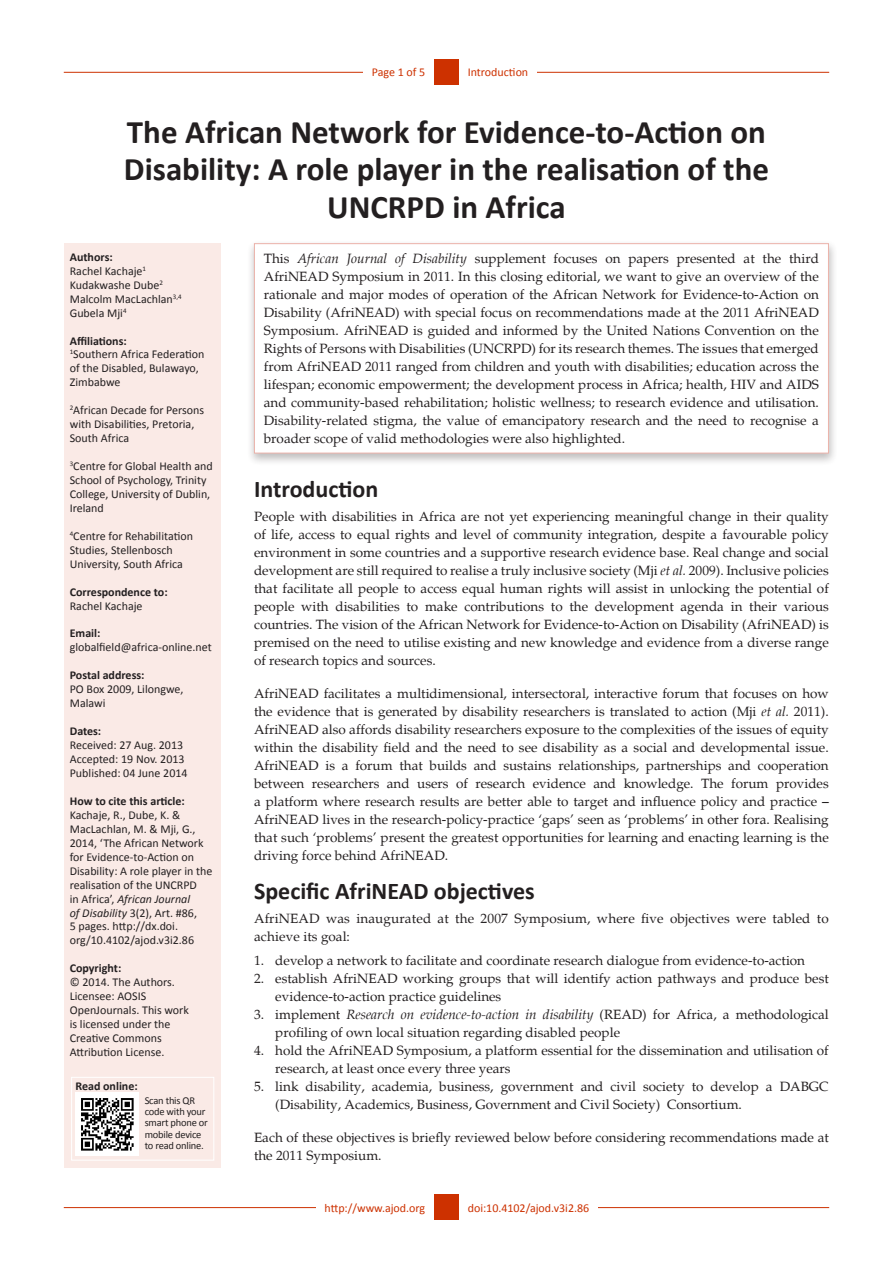
<style>
.page{position:relative;width:893px;height:1263px;background:#fff}
.page>*{position:absolute;margin:0;border:0;box-sizing:border-box;transform-origin:0 0}
.t1{font:700 33px/37.5px "Calibri";color:#231f20;text-align:center}
.Normal__Web{font:700 24px "Calibri";color:#231f20}
.Default{font:13.5px/18px "Palatino";color:#231f20}
.Normal__Web-2{font:13.5px/18px "Palatino";color:#231f20}
.Side_bar{font:12px/14px "Calibri";color:#231f20}
.Side_bar-2{font:700 12px "Calibri";color:#231f20}
.t2{font:12px "Calibri";color:#cd3100}
.t3{font:10.5px/11.2px "Calibri";letter-spacing:-.02em;color:#231f20}
.s1{font-style:italic}
</style>
<div class="page">
<hr style="left:64px;top:72px;width:765px;height:1px;background:#cd3100">
<hr style="left:64px;top:1207px;width:765px;height:1px;background:#cd3100">
<div style="left:434px;top:1194px;width:25px;height:26px;background:#cd3100"></div>
<div style="left:434px;top:59px;width:25px;height:26px;background:#cd3100"></div>
<div style="left:459px;top:59px;width:78px;height:26px;background:#fff"></div>
<div style="left:459px;top:1194px;width:139px;height:26px;background:#fff"></div>
<div style="left:316px;top:1194px;width:118px;height:26px;background:#fff"></div>
<div style="left:64px;top:243px;width:156px;height:924px;background:#faeae6"></div>
<div style="left:246px;top:239px;width:592px;height:226px;background:#231f20;opacity:.75"></div>
<div style="left:254px;top:243px;width:575px;height:210px;background:#fff"></div>
<div style="left:363px;top:59px;width:71px;height:26px;background:#fff"></div>
<div style="left:71px;top:1077px;width:143px;height:83px;border:1px solid #fff"></div>
<img style="left:75px;top:1092px;width:64px;height:64px">
<p class="t2" style="left:372px;top:65px;width:55px">Page 1 of 5</p>
<p class="t2" style="left:468px;top:65px;width:62px">Introduction</p>
<p class="t1" style="left:124px;top:113px;width:647px">The African Network for Evidence-to-Action on<br>Disability: A role player in the realisation of the<br>UNCRPD in Africa</p>
<p class="Side_bar-2" style="left:70px;top:249px;width:44px">Authors:</p>
<p class="Side_bar" style="left:70px;top:264px;width:78px">Rachel Kachaje<sup>1</sup></p>
<p class="Side_bar" style="left:70px;top:278px;width:95px">Kudakwashe Dube<sup>2</sup></p>
<p class="Side_bar" style="left:70px;top:292px;width:114px">Malcolm MacLachlan<sup>3,4</sup></p>
<p class="Side_bar" style="left:70px;top:306px;width:58px">Gubela Mji<sup>4</sup></p>
<p class="Side_bar-2" style="left:70px;top:333px;width:59px">Affiliations:</p>
<p class="Side_bar" style="left:70px;top:347px;width:136px"><sup>1</sup>Southern Africa Federation of the Disabled, Bulawayo,<br>Zimbabwe</p>
<p class="Side_bar" style="left:70px;top:403px;width:136px"><sup>2</sup>African Decade for Persons with Disabilities, Pretoria,<br>South Africa</p>
<p class="Side_bar" style="left:70px;top:459px;width:144px"><sup>3</sup>Centre for Global Health and<br>School of Psychology, Trinity<br>College, University of Dublin,<br>Ireland</p>
<p class="Side_bar" style="left:70px;top:529px;width:125px"><sup>4</sup>Centre for Rehabilitation<br>Studies, Stellenbosch<br>University, South Africa</p>
<p class="Side_bar-2" style="left:70px;top:584px;width:99px">Correspondence to:</p>
<p class="Side_bar" style="left:70px;top:599px;width:74px">Rachel Kachaje</p>
<p class="Side_bar-2" style="left:70px;top:626px;width:32px">Email:</p>
<p class="Side_bar" style="left:70px;top:640px;width:143px">globalfield@africa-online.net</p>
<p class="Side_bar-2" style="left:70px;top:668px;width:76px">Postal address:</p>
<p class="Side_bar" style="left:70px;top:682px;width:115px">PO Box 2009, Lilongwe,<br>Malawi</p>
<p class="Side_bar-2" style="left:70px;top:723px;width:33px">Dates:</p>
<p class="Side_bar" style="left:70px;top:738px;width:115px">Received: 27 Aug. 2013</p>
<p class="Side_bar" style="left:70px;top:752px;width:116px">Accepted: 19 Nov. 2013</p>
<p class="Side_bar" style="left:70px;top:766px;width:119px">Published: 04 June 2014</p>
<p class="Side_bar-2" style="left:70px;top:793px;width:117px">How to cite this article:</p>
<p class="Side_bar" style="left:70px;top:808px;width:144px">Kachaje, R., Dube, K. &amp;<br>MacLachlan, M. &amp; Mji, G.,<br>2014, ‘The African Network for Evidence-to-Action on<br>Disability: A role player in the realisation of the UNCRPD<br>in Africa’, <span class="s1">African Journal<br>of Disability</span> 3(2), Art. #86,<br>5 pages. http://dx.doi. org/10.4102/ajod.v3i2.86</p>
<p class="Side_bar-2" style="left:70px;top:961px;width:53px">Copyright:</p>
<p class="Side_bar" style="left:70px;top:975px;width:107px">© 2014. The Authors.</p>
<p class="Side_bar" style="left:70px;top:989px;width:121px">Licensee: AOSIS<br>OpenJournals. This work</p>
<p class="Side_bar" style="left:70px;top:1017px;width:102px">is licensed under the</p>
<p class="Side_bar" style="left:70px;top:1031px;width:93px">Creative Commons</p>
<p class="Side_bar" style="left:70px;top:1045px;width:96px">Attribution License.</p>
<p class="Side_bar-2" style="left:75px;top:1078px;width:64px">Read online:</p>
<p class="t3" style="left:145px;top:1095px;width:65px">Scan this QR code with your smart phone or mobile device to read online.</p>
<p class="Default" style="left:264px;top:249px;width:557px;text-align:justify">This <span class="s1">African Journal of Disability</span> supplement focuses on papers presented at the third AfriNEAD Symposium in 2011. In this closing editorial, we want to give an overview of the rationale and major modes of operation of the African Network for Evidence-to-Action on Disability (AfriNEAD) with special focus on recommendations made at the 2011 AfriNEAD Symposium. AfriNEAD is guided and informed by the United Nations Convention on the Rights of Persons with Disabilities (UNCRPD) for its research themes. The issues that emerged from AfriNEAD 2011 ranged from children and youth with disabilities; education across the lifespan; economic empowerment; the development process in Africa; health, HIV and AIDS and community-based rehabilitation; holistic wellness; to research evidence and utilisation.<br>Disability-related stigma, the value of emancipatory research and the need to recognise a broader scope of valid methodologies were also highlighted.</p>
<p class="Normal__Web" style="left:254px;top:474px;width:126px">Introduction</p>
<p class="Default" style="left:254px;top:508px;width:576px;text-align:justify">People with disabilities in Africa are not yet experiencing meaningful change in their quality of life, access to equal rights and level of community integration, despite a favourable policy environment in some countries and a supportive research evidence base. Real change and social development are still required to realise a truly inclusive society (Mji <span class="s1">et al.</span> 2009). Inclusive policies that facilitate all people to access equal human rights will assist in unlocking the potential of people with disabilities to make contributions to the development agenda in their various countries. The vision of the African Network for Evidence-to-Action on Disability (AfriNEAD) is premised on the need to utilise existing and new knowledge and evidence from a diverse range of research topics and sources.</p>
<p class="Default" style="left:254px;top:685px;width:576px;text-align:justify">AfriNEAD facilitates a multidimensional, intersectoral, interactive forum that focuses on how the evidence that is generated by disability researchers is translated to action (Mji <span class="s1">et al.</span> 2011).<br>AfriNEAD also affords disability researchers exposure to the complexities of the issues of equity within the disability field and the need to see disability as a social and developmental issue.<br>AfriNEAD is a forum that builds and sustains relationships, partnerships and cooperation between researchers and users of research evidence and knowledge. The forum provides a platform where research results are better able to target and influence policy and practice – AfriNEAD lives in the research-policy-practice ‘gaps’ seen as ‘problems’ in other fora. Realising that such ‘problems’ present the greatest opportunities for learning and enacting learning is the driving force behind AfriNEAD.</p>
<p class="Normal__Web" style="left:254px;top:876px;width:282px">Specific AfriNEAD objectives</p>
<p class="Normal__Web-2" style="left:254px;top:910px;width:576px">AfriNEAD was inaugurated at the 2007 Symposium, where five objectives were tabled to achieve its goal:</p>
<p class="Normal__Web-2" style="left:254px;top:952px;width:553px">1. develop a network to facilitate and coordinate research dialogue from evidence-to-action</p>
<p class="Default" style="left:275px;top:970px;width:555px;text-indent:-21px">2. establish AfriNEAD working groups that will identify action pathways and produce best evidence-to-action practice guidelines</p>
<p class="Default" style="left:275px;top:1006px;width:555px;text-indent:-21px">3. implement <span class="s1">Research on evidence-to-action in disability</span> (READ) for Africa, a methodological profiling of own local situation regarding disabled people</p>
<p class="Default" style="left:275px;top:1042px;width:555px;text-indent:-21px">4. hold the AfriNEAD Symposium, a platform essential for the dissemination and utilisation of research, at least once every three years</p>
<p class="Default" style="left:275px;top:1078px;width:555px;text-indent:-21px">5. link disability, academia, business, government and civil society to develop a DABGC (Disability, Academics, Business, Government and Civil Society) Consortium.</p>
<p class="Normal__Web-2" style="left:254px;top:1129px;width:576px">Each of these objectives is briefly reviewed below before considering recommendations made at the 2011 Symposium.</p>
<p class="t2" style="left:325px;top:1200px;width:102px">http://www.ajod.org</p>
<p class="t2" style="left:468px;top:1200px;width:123px">doi:10.4102/ajod.v3i2.86</p>
</div>
